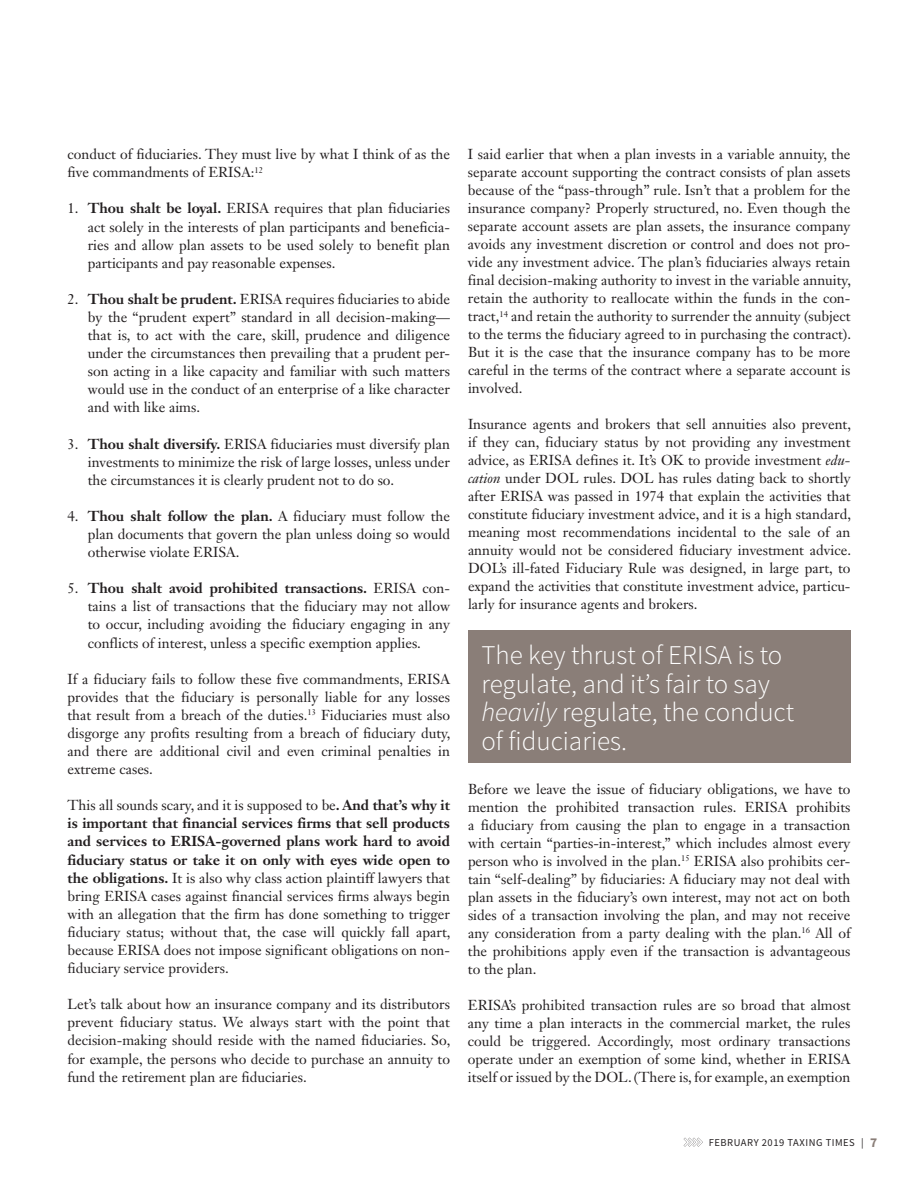
<style>
.page{position:relative;width:918px;height:1188px;background:#fff}
.page>*{position:absolute;margin:0;border:0;box-sizing:border-box;transform-origin:0 0}
.t1{font:300 27px/28.5px "Source Sans Pro";color:#fff}
.t2{font:14.25px/18px "Janson Text LT Std";color:#231f20;text-align:justify}
.t3{font:10.5px "Source Sans Pro";letter-spacing:.05em;color:#231f20}
.s1{font-weight:700}
.s2{font-style:italic}
.s3{font-weight:700;font-size:13.5px;color:#8a7e78}
</style>
<div class="page">
<svg style="left:684px;top:1138px;width:19px;height:9px"></svg>
<div style="left:468px;top:630px;width:382px;height:133px;background:#8a7e78"></div>
<p class="t2" style="left:68px;top:145px;width:384px">conduct of fiduciaries. They must live by what I think of as the five commandments of ERISA:<sup>12</sup></p>
<p class="t2" style="left:88px;top:199px;width:364px;text-indent:-20px">1. <span class="s1">Thou shalt be loyal.</span> ERISA requires that plan fiduciaries act solely in the interests of plan participants and beneficia&shy;ries and allow plan assets to be used solely to benefit plan participants and pay reasonable expenses.</p>
<p class="t2" style="left:88px;top:290px;width:364px;text-indent:-20px">2. <span class="s1">Thou shalt be prudent.</span> ERISA requires fiduciaries to abide by the “prudent expert” standard in all decision- making— that is, to act with the care, skill, prudence and diligence under the circumstances then prevailing that a prudent per&shy;son acting in a like capacity and familiar with such matters would use in the conduct of an enterprise of a like character and with like aims.</p>
<p class="t2" style="left:88px;top:434px;width:364px;text-indent:-20px">3. <span class="s1">Thou shalt diversify.</span> ERISA fiduciaries must diversify plan investments to minimize the risk of large losses, unless under the circumstances it is clearly prudent not to do so.</p>
<p class="t2" style="left:88px;top:507px;width:364px;text-indent:-20px">4. <span class="s1">Thou shalt follow the plan.</span> A fiduciary must follow the plan documents that govern the plan unless doing so would otherwise violate ERISA.</p>
<p class="t2" style="left:88px;top:579px;width:364px;text-indent:-20px">5. <span class="s1">Thou shalt avoid prohibited transactions.</span> ERISA con&shy;tains a list of transactions that the fiduciary may not allow to occur, including avoiding the fiduciary engaging in any conflicts of interest, unless a specific exemption applies.</p>
<p class="t2" style="left:67px;top:670px;width:385px">If a fiduciary fails to follow these five commandments, ERISA provides that the fiduciary is personally liable for any losses that result from a breach of the duties.<sup>13</sup> Fiduciaries must also disgorge any profits resulting from a breach of fiduciary duty, and there are additional civil and even criminal penalties in extreme cases.</p>
<p class="t2" style="left:67px;top:796px;width:385px">This all sounds scary, and it is supposed to be<span class="s1">. And that’s why it is important that financial services firms that sell products and services to ERISA-governed plans work hard to avoid fiduciary status or take it on only with eyes wide open to the obligations.</span> It is also why class action plaintiff lawyers that bring ERISA cases against financial services firms always begin with an allegation that the firm has done something to trigger fiduciary status; without that, the case will quickly fall apart, because ERISA does not impose significant obligations on non&shy;fiduciary service providers.</p>
<p class="t2" style="left:67px;top:995px;width:385px">Let’s talk about how an insurance company and its distributors prevent fiduciary status. We always start with the point that decision- making should reside with the named fiduciaries. So, for example, the persons who decide to purchase an annuity to fund the retirement plan are fiduciaries.</p>
<p class="t2" style="left:468px;top:145px;width:385px">I said earlier that when a plan invests in a variable annuity, the separate account supporting the contract consists of plan assets because of the “pass-through” rule. Isn’t that a problem for the insurance company? Properly structured, no. Even though the separate account assets are plan assets, the insurance company avoids any investment discretion or control and does not pro&shy;vide any investment advice. The plan’s fiduciaries always retain final decision-making authority to invest in the variable annuity, retain the authority to reallocate within the funds in the con&shy;tract,<sup>14</sup> and retain the authority to surrender the annuity (subject to the terms the fiduciary agreed to in purchasing the contract).<br>But it is the case that the insurance company has to be more careful in the terms of the contract where a separate account is involved.</p>
<p class="t2" style="left:468px;top:415px;width:385px">Insurance agents and brokers that sell annuities also prevent, if they can, fiduciary status by not providing any investment advice, as ERISA defines it. It’s OK to provide investment <span class="s2">edu&shy;cation</span> under DOL rules. DOL has rules dating back to shortly after ERISA was passed in 1974 that explain the activities that constitute fiduciary investment advice, and it is a high standard, meaning most recommendations incidental to the sale of an annuity would not be considered fiduciary investment advice.<br>DOL’s ill-fated Fiduciary Rule was designed, in large part, to expand the activities that constitute investment advice, particu&shy;larly for insurance agents and brokers.</p>
<h1 class="t1" style="left:482px;top:641px;width:314px">The key thrust of ERISA is to regulate, and it’s fair to say <span class="s2">heavily</span> regulate, the conduct of fiduciaries.</h1>
<p class="t2" style="left:468px;top:780px;width:384px">Before we leave the issue of fiduciary obligations, we have to mention the prohibited transaction rules. ERISA prohibits a fiduciary from causing the plan to engage in a transaction with certain “parties- in- interest,” which includes almost every person who is involved in the plan.<sup>15</sup> ERISA also prohibits cer&shy;tain “self-dealing” by fiduciaries: A fiduciary may not deal with plan assets in the fiduciary’s own interest, may not act on both sides of a transaction involving the plan, and may not receive any consideration from a party dealing with the plan.<sup>16</sup> All of the prohibitions apply even if the transaction is advantageous to the plan.</p>
<p class="t2" style="left:468px;top:996px;width:384px">ERISA’s prohibited transaction rules are so broad that almost any time a plan interacts in the commercial market, the rules could be triggered. Accordingly, most ordinary transactions operate under an exemption of some kind, whether in ERISA itself or issued by the DOL. (There is, for example, an exemption</p>
<p class="t3" style="left:709px;top:1136px;width:170px">FEBRUARY 2019 TAXING TIMES | <span class="s3">7</span></p>
</div>
